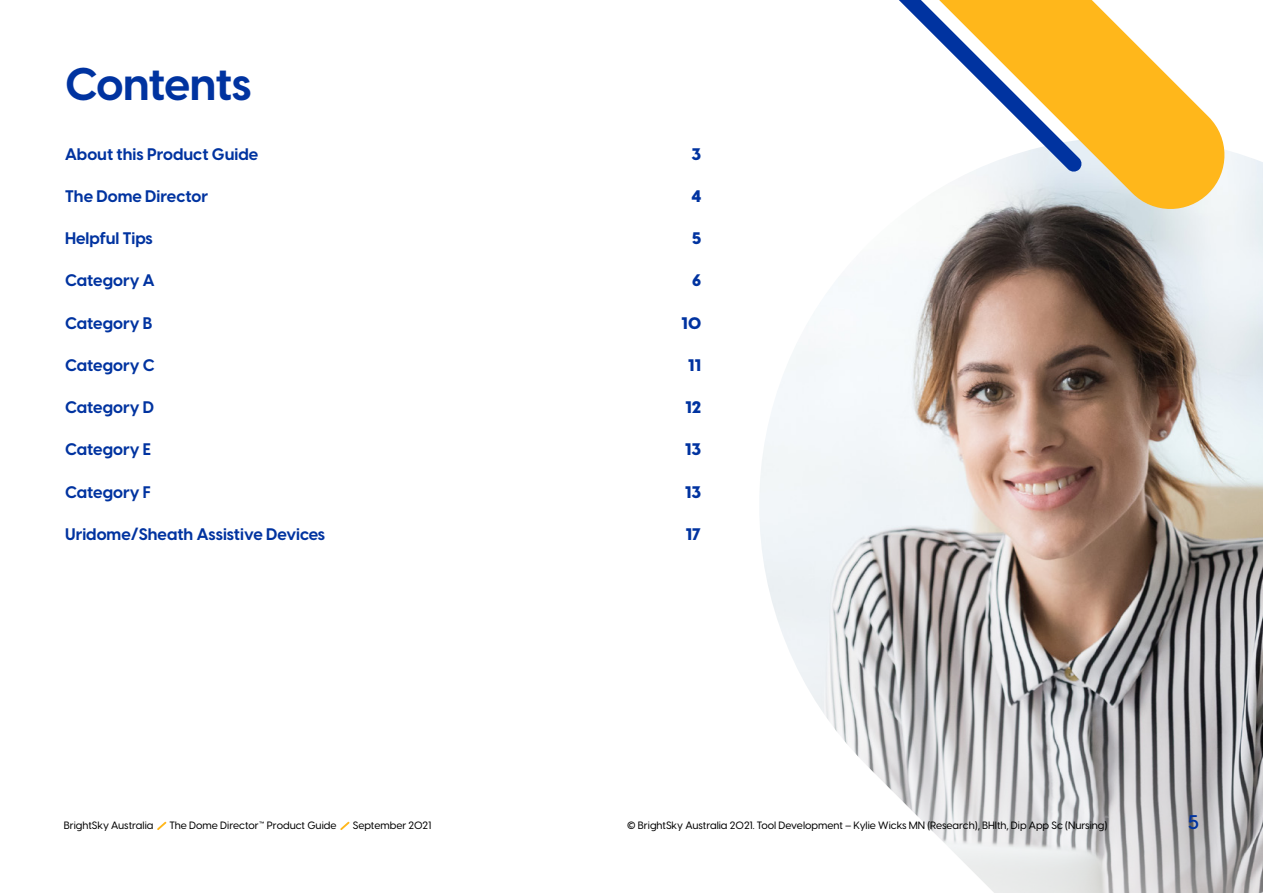
<style>
.page{position:relative;width:1263px;height:893px;background:#fff}
.page>*{position:absolute;margin:0;border:0;box-sizing:border-box;transform-origin:0 0}
.t1{font:700 45px "Visby CF";letter-spacing:-.015em;color:#0033a0}
.t2{font:600 19.5px "Visby CF";color:#0033a0}
.t3{font:700 16.5px "Visby CF";color:#0033a0}
.t4{font:800 16.5px "Visby CF";color:#0033a0}
.t5{font:500 10.5px "Visby CF";color:#000}
</style>
<div class="page">
<img style="left:760px;top:151px;width:503px;height:742px">
<svg style="left:899px;top:0;width:331px;height:214px"></svg>
<svg style="left:760px;top:0;width:322px;height:172px"></svg>
<svg style="left:157px;top:822px;width:9px;height:8px"></svg>
<svg style="left:340px;top:822px;width:9px;height:8px"></svg>
<h1 class="t1" style="left:65px;top:56px;width:188px">Contents</h1>
<h3 class="t3" style="left:65px;top:143px;width:194px">About this Product Guide</h3>
<h3 class="t4" style="left:692px;top:143px;width:11px">3</h3>
<h3 class="t3" style="left:65px;top:186px;width:144px">The Dome Director</h3>
<h3 class="t4" style="left:691px;top:185px;width:11px">4</h3>
<h3 class="t3" style="left:65px;top:228px;width:89px">Helpful Tips</h3>
<h3 class="t4" style="left:692px;top:227px;width:11px">5</h3>
<h3 class="t3" style="left:65px;top:270px;width:91px">Category A</h3>
<h3 class="t4" style="left:692px;top:270px;width:11px">6</h3>
<h3 class="t3" style="left:65px;top:312px;width:89px">Category B</h3>
<h3 class="t4" style="left:681px;top:312px;width:22px">10</h3>
<h3 class="t3" style="left:65px;top:355px;width:91px">Category C</h3>
<h3 class="t4" style="left:688px;top:354px;width:15px">11</h3>
<h3 class="t3" style="left:65px;top:397px;width:90px">Category D</h3>
<h3 class="t4" style="left:685px;top:396px;width:18px">12</h3>
<h3 class="t3" style="left:65px;top:439px;width:87px">Category E</h3>
<h3 class="t4" style="left:685px;top:439px;width:18px">13</h3>
<h3 class="t3" style="left:65px;top:481px;width:87px">Category F</h3>
<h3 class="t4" style="left:685px;top:481px;width:18px">13</h3>
<h3 class="t3" style="left:65px;top:524px;width:261px">Uridome/Sheath Assistive Devices</h3>
<h3 class="t4" style="left:685px;top:523px;width:17px">17</h3>
<p class="t5" style="left:64px;top:819px;width:91px">BrightSky Australia</p>
<p class="t5" style="left:169px;top:819px;width:169px">The Dome Director™ Product Guide</p>
<p class="t5" style="left:353px;top:819px;width:80px">September 2021</p>
<p class="t5" style="left:627px;top:819px;width:482px">© BrightSky Australia 2021. Tool Development – Kylie Wicks MN (Research), BHlth, Dip App Sc (Nursing)</p>
<h2 class="t2" style="left:1188px;top:810px;width:12px">5</h2>
</div>
